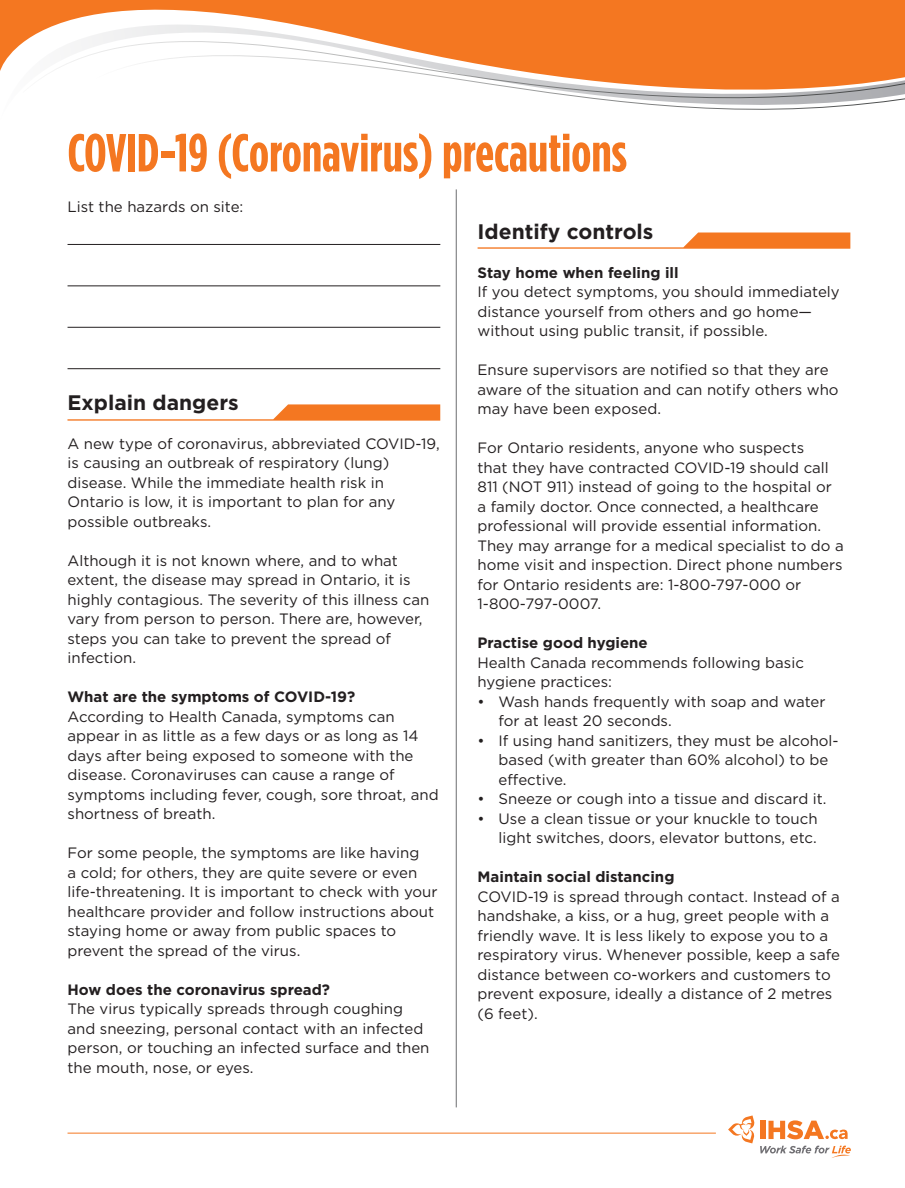
<style>
.page{position:relative;width:905px;height:1188px;background:#fff}
.page>*{position:absolute;margin:0;border:0;box-sizing:border-box;transform-origin:0 0}
.t1{font:700 53.4px "Gotham Condensed";color:#f47721}
.t2{font:700 21px "Gotham";color:#231f20}
.t3{font:15px/19.5px "Gotham";color:#231f20}
.t4{font:700 15px "Gotham";color:#231f20}
</style>
<div class="page">
<hr style="left:68px;top:1133px;width:648px;height:1px;background:#f47721">
<svg style="left:0;top:0;width:904px;height:71px;fill:#f47721"></svg>
<svg style="left:22px;top:40px;width:882px;height:31px"></svg>
<svg style="left:66px;top:54px;width:838px;height:56px"></svg>
<hr style="left:456px;top:189px;width:1px;height:918px;background:#6c6d70">
<svg style="left:728px;top:1115px;width:122px;height:43px"></svg>
<svg style="left:477px;top:233px;width:373px;height:16px"></svg>
<svg style="left:67px;top:404px;width:373px;height:17px"></svg>
<hr style="left:68px;top:368px;width:372px;height:1px;background:#231f20">
<hr style="left:68px;top:327px;width:372px;height:1px;background:#231f20">
<hr style="left:68px;top:285px;width:372px;height:1px;background:#231f20">
<hr style="left:68px;top:244px;width:372px;height:1px;background:#231f20">
<h1 class="t1" style="left:68px;top:121px;width:561px">COVID-19 (Coronavirus) precautions</h1>
<p class="t3" style="left:68px;top:197px;width:177px">List the hazards on site:</p>
<h2 class="t2" style="left:68px;top:390px;width:173px">Explain dangers</h2>
<p class="t3" style="left:68px;top:434px;width:374px">A new type of coronavirus, abbreviated COVID-19, is causing an outbreak of respiratory (lung) disease. While the immediate health risk in Ontario is low, it is important to plan for any possible outbreaks.</p>
<p class="t3" style="left:68px;top:551px;width:363px">Although it is not known where, and to what extent, the disease may spread in Ontario, it is highly contagious. The severity of this illness can vary from person to person. There are, however, steps you can take to prevent the spread of infection.</p>
<p class="t4" style="left:68px;top:688px;width:289px">What are the symptoms of COVID-19?</p>
<p class="t3" style="left:68px;top:707px;width:373px">According to Health Canada, symptoms can appear in as little as a few days or as long as 14 days after being exposed to someone with the disease. Coronaviruses can cause a range of symptoms including fever, cough, sore throat, and shortness of breath.</p>
<p class="t3" style="left:68px;top:843px;width:371px">For some people, the symptoms are like having<br>a cold; for others, they are quite severe or even life-threatening. It is important to check with your healthcare provider and follow instructions about staying home or away from public spaces to prevent the spread of the virus.</p>
<p class="t4" style="left:68px;top:981px;width:264px">How does the coronavirus spread?</p>
<p class="t3" style="left:68px;top:999px;width:363px">The virus typically spreads through coughing and sneezing, personal contact with an infected person, or touching an infected surface and then the mouth, nose, or eyes.</p>
<h2 class="t2" style="left:477px;top:219px;width:177px">Identify controls</h2>
<p class="t4" style="left:477px;top:263px;width:202px">Stay home when feeling ill</p>
<p class="t3" style="left:477px;top:282px;width:363px">If you detect symptoms, you should immediately distance yourself from others and go home— without using public transit, if possible.</p>
<p class="t3" style="left:477px;top:360px;width:362px">Ensure supervisors are notified so that they are aware of the situation and can notify others who may have been exposed.</p>
<p class="t3" style="left:477px;top:438px;width:368px">For Ontario residents, anyone who suspects<br>that they have contracted COVID-19 should call 811 (NOT 911) instead of going to the hospital or a family doctor. Once connected, a healthcare professional will provide essential information.<br>They may arrange for a medical specialist to do a home visit and inspection. Direct phone numbers for Ontario residents are: 1-800-797-000 or 1-800-797-0007.</p>
<p class="t4" style="left:477px;top:634px;width:172px">Practise good hygiene</p>
<p class="t3" style="left:477px;top:653px;width:328px">Health Canada recommends following basic hygiene practices:</p>
<p class="t3" style="left:498px;top:692px;width:328px;text-indent:-21px">• Wash hands frequently with soap and water for at least 20 seconds.</p>
<p class="t3" style="left:498px;top:731px;width:341px;text-indent:-21px">• If using hand sanitizers, they must be alcohol&shy;based (with greater than 60% alcohol) to be effective.</p>
<p class="t3" style="left:477px;top:789px;width:350px">• Sneeze or cough into a tissue and discard it.</p>
<p class="t3" style="left:477px;top:809px;width:341px;text-align:right">• Use a clean tissue or your knuckle to touch light switches, doors, elevator buttons, etc.</p>
<p class="t4" style="left:477px;top:868px;width:198px">Maintain social distancing</p>
<p class="t3" style="left:477px;top:887px;width:364px">COVID-19 is spread through contact. Instead of a handshake, a kiss, or a hug, greet people with a friendly wave. It is less likely to expose you to a respiratory virus. Whenever possible, keep a safe distance between co-workers and customers to prevent exposure, ideally a distance of 2 metres (6 feet).</p>
</div>
